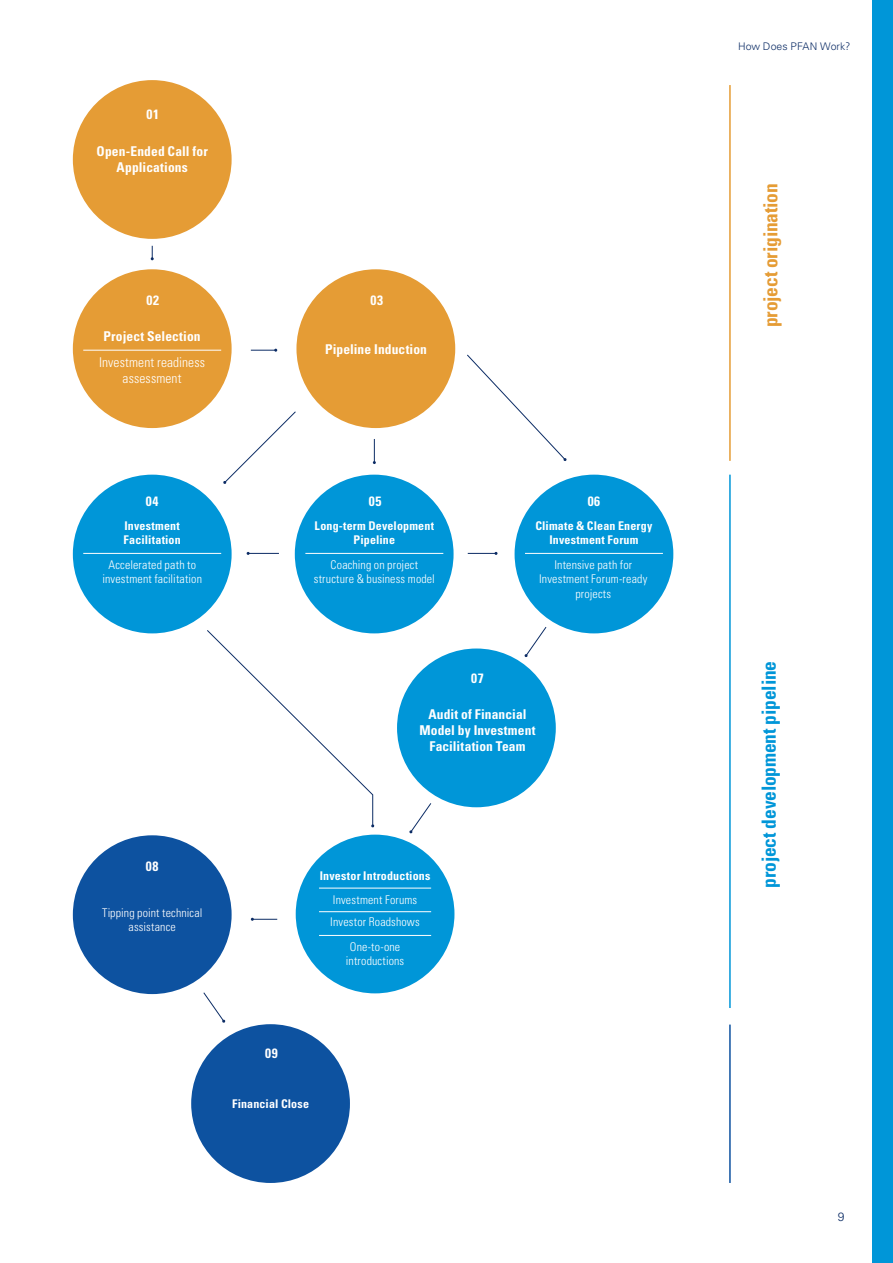
<style>
.page{position:relative;width:893px;height:1263px;background:#fff}
.page>*{position:absolute;margin:0;border:0;box-sizing:border-box;transform-origin:0 0}
.t1{font:700 condensed 19.5px "Univers LT Std";letter-spacing:-.01em;color:#0096d8}
.t2{font:700 condensed 19.5px "Univers LT Std";letter-spacing:-.01em;color:#e59c35}
.t3{font:700 condensed 13.5px/15.9px "Univers LT Std";letter-spacing:.01em;color:#fff;text-align:center}
.t4{font:300 condensed 13.5px/15.9px "Univers LT Std";letter-spacing:.01em;color:#fff;text-align:center}
.t5{font:300 condensed 12px/14.1px "Univers LT Std";letter-spacing:.015em;color:#fff;text-align:center}
.t6{font:700 condensed 12px/14.1px "Univers LT Std";letter-spacing:.015em;color:#fff;text-align:center}
.t7{font:300 12px "Univers LT Std";color:#0c2c65}
.t8{font:300 10.5px "Univers LT Std";letter-spacing:.005em;color:#0c2c65}
</style>
<div class="page">
<div style="left:873px;top:0;width:20px;height:1263px;background:#0096d8"></div>
<hr style="left:729px;top:85px;width:2px;height:376px;background:#e59c35">
<hr style="left:729px;top:475px;width:2px;height:533px;background:#0096d8">
<hr style="left:729px;top:1024px;width:2px;height:159px;background:#0d52a0">
<div style="left:73px;top:80px;width:159px;height:159px;background:#e59c35;border-radius:50%"></div>
<div style="left:73px;top:269px;width:159px;height:159px;background:#e59c35;border-radius:50%"></div>
<div style="left:296px;top:269px;width:159px;height:159px;background:#e59c35;border-radius:50%"></div>
<div style="left:73px;top:475px;width:159px;height:158px;background:#0096d8;border-radius:50%"></div>
<hr style="left:83px;top:553px;width:138px;height:1px;background:#fff">
<div style="left:295px;top:475px;width:159px;height:158px;background:#0096d8;border-radius:50%"></div>
<hr style="left:305px;top:553px;width:138px;height:1px;background:#fff">
<div style="left:515px;top:475px;width:158px;height:158px;background:#0096d8;border-radius:50%"></div>
<hr style="left:525px;top:553px;width:138px;height:1px;background:#fff">
<div style="left:397px;top:648px;width:159px;height:159px;background:#0096d8;border-radius:50%"></div>
<div style="left:296px;top:835px;width:158px;height:158px;background:#0096d8;border-radius:50%"></div>
<hr style="left:319px;top:888px;width:112px;height:1px;background:#fff">
<hr style="left:319px;top:911px;width:112px;height:1px;background:#fff">
<hr style="left:319px;top:935px;width:112px;height:1px;background:#fff">
<div style="left:73px;top:835px;width:159px;height:159px;background:#0d52a0;border-radius:50%"></div>
<div style="left:191px;top:1024px;width:159px;height:159px;background:#0d52a0;border-radius:50%"></div>
<svg style="left:467px;top:354px;width:100px;height:107px"></svg>
<svg style="left:207px;top:629px;width:167px;height:199px"></svg>
<svg style="left:373px;top:439px;width:3px;height:25px"></svg>
<hr style="left:248px;top:553px;width:31px;height:1px;background:#0c2c65">
<svg style="left:468px;top:552px;width:29px;height:3px"></svg>
<svg style="left:251px;top:349px;width:26px;height:3px"></svg>
<svg style="left:151px;top:246px;width:3px;height:14px"></svg>
<svg style="left:251px;top:918px;width:26px;height:3px"></svg>
<svg style="left:223px;top:411px;width:73px;height:73px"></svg>
<svg style="left:524px;top:627px;width:23px;height:30px"></svg>
<svg style="left:409px;top:803px;width:23px;height:30px"></svg>
<svg style="left:203px;top:992px;width:22px;height:31px"></svg>
<hr style="left:83px;top:350px;width:138px;height:1px;background:#fff">
<p class="t3" style="left:147px;top:106px;width:14px">01</p>
<p class="t3" style="left:97px;top:144px;width:113px">Open-Ended Call for<br>Applications</p>
<p class="t3" style="left:147px;top:292px;width:14px">02</p>
<p class="t3" style="left:103px;top:329px;width:99px">Project Selection</p>
<p class="t4" style="left:99px;top:355px;width:107px">Investment readiness assessment</p>
<p class="t3" style="left:371px;top:292px;width:14px">03</p>
<p class="t3" style="left:325px;top:341px;width:103px">Pipeline Induction</p>
<p class="t3" style="left:146px;top:493px;width:14px">04</p>
<p class="t6" style="left:124px;top:518px;width:59px;text-align:left">Investment<br>Facilitation</p>
<p class="t5" style="left:102px;top:558px;width:101px">Accelerated path to investment facilitation</p>
<p class="t3" style="left:369px;top:493px;width:14px">05</p>
<p class="t6" style="left:315px;top:518px;width:121px">Long-term Development<br>Pipeline</p>
<p class="t5" style="left:314px;top:558px;width:123px">Coaching on project structure &amp; business model</p>
<p class="t3" style="left:588px;top:493px;width:14px">06</p>
<p class="t6" style="left:535px;top:518px;width:119px">Climate &amp; Clean Energy<br>Investment Forum</p>
<p class="t5" style="left:539px;top:558px;width:110px">Intensive path for<br>Investment Forum-ready projects</p>
<p class="t3" style="left:471px;top:670px;width:14px">07</p>
<p class="t3" style="left:419px;top:706px;width:118px">Audit of Financial<br>Model by Investment<br>Facilitation Team</p>
<p class="t3" style="left:146px;top:858px;width:14px">08</p>
<p class="t5" style="left:102px;top:906px;width:102px">Tipping point technical assistance</p>
<p class="t6" style="left:320px;top:869px;width:112px">Investor Introductions</p>
<p class="t5" style="left:330px;top:888px;width:91px;line-height:22.8px;text-align:left">Investment Forums<br>Investor Roadshows</p>
<p class="t5" style="left:346px;top:940px;width:60px">One-to-one introductions</p>
<p class="t3" style="left:265px;top:1045px;width:14px">09</p>
<p class="t6" style="left:232px;top:1096px;width:78px">Financial Close</p>
<p class="t8" style="left:738px;top:40px;width:114px">How Does PFAN Work?</p>
<h1 class="t2" style="left:758px;top:327px;width:146px;rotate:-90deg">project origination</h1>
<h1 class="t1" style="left:757px;top:888px;width:228px;rotate:-90deg">project development pipeline</h1>
<p class="t7" style="left:838px;top:1209px;width:8px">9</p>
</div>
